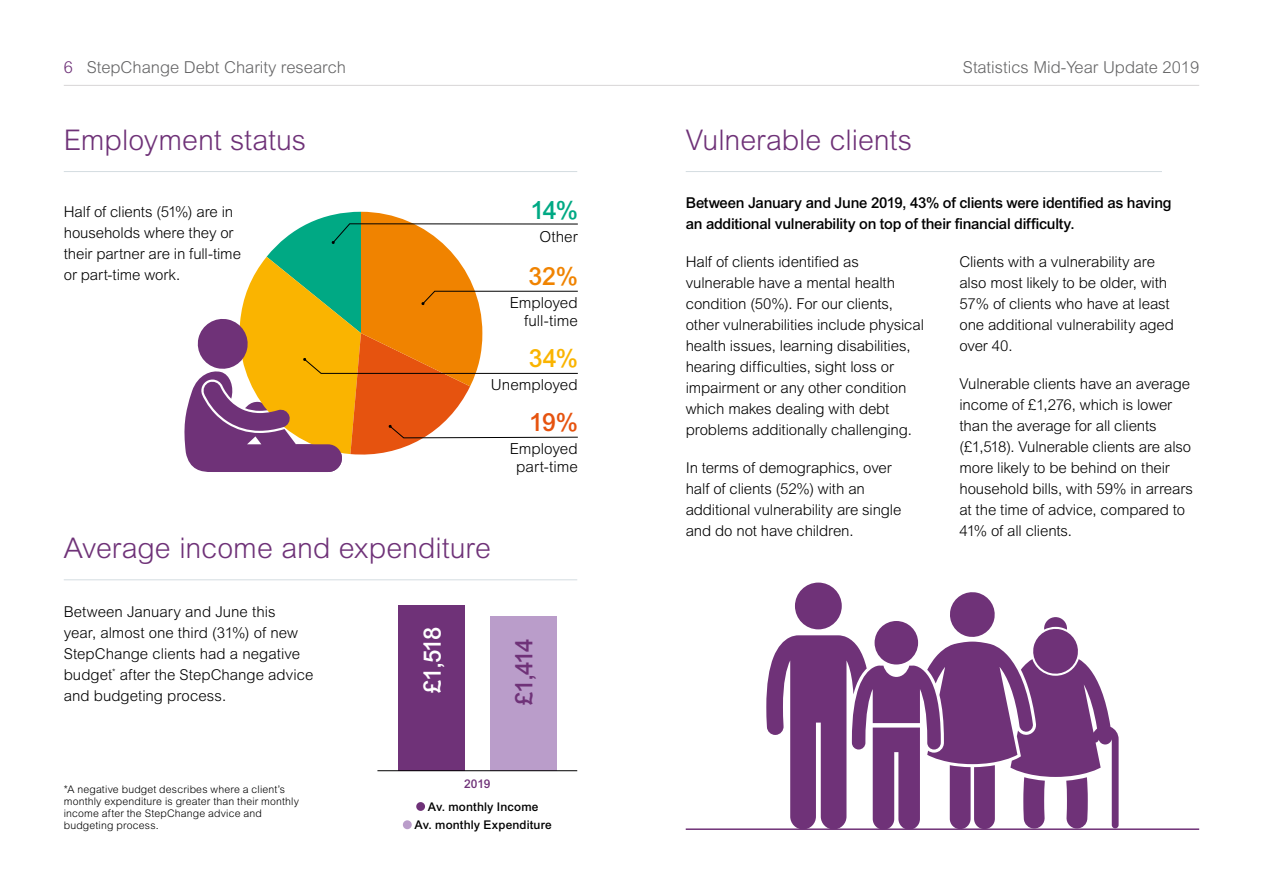
<style>
.page{position:relative;width:1263px;height:893px;background:#fff}
.page>*{position:absolute;margin:0;border:0;box-sizing:border-box;transform-origin:0 0}
.t1{font:300 28.5px "Arial";color:#6f3278}
.t2{font:500 25.05px "Arial";color:#f08300}
.t3{font:500 25.05px "Arial";color:#e6530f}
.t4{font:500 25.05px "Arial";color:#fab400}
.t5{font:500 25.05px "Arial";color:#00a984}
.t6{font:500 24px "Arial";color:#6f3278}
.t7{font:500 24px "Arial";color:#fff}
.t8{font:300 16.5px "Arial";color:#646465}
.t9{font:300 15.15px/18.5px "Arial";color:#000;text-align:right}
.t10{font:300 15px/21px "Arial";letter-spacing:-.01em;color:#000}
.t11{font:500 15px/21px "Arial";letter-spacing:-.015em;color:#000}
.t12{font:500 12px/18.3px "Arial";letter-spacing:.01em;color:#000;text-align:center}
.t13{font:500 12px "Arial";color:#6f3278}
.t14{font:300 10.5px/12px "Arial";letter-spacing:.015em;color:#000}
.s1{color:#6f3278}
</style>
<div class="page">
<hr style="left:64px;top:85px;width:1135px;height:1px;background:#dcdadb">
<hr style="left:64px;top:171px;width:513px;height:1px;background:#d4dce1">
<hr style="left:64px;top:579px;width:513px;height:1px;background:#d4dce1">
<hr style="left:686px;top:171px;width:476px;height:1px;background:#d4dce1">
<div style="left:795px;top:583px;width:47px;height:46px;background:#6f3278;border-radius:50%"></div>
<svg style="left:766px;top:590px;width:352px;height:238px"></svg>
<div style="left:416px;top:802px;width:9px;height:9px;background:#6f3278;border-radius:50%"></div>
<div style="left:403px;top:820px;width:9px;height:9px;background:#ba9dca;border-radius:50%"></div>
<div style="left:490px;top:617px;width:67px;height:154px;background:#ba9dca"></div>
<div style="left:398px;top:605px;width:67px;height:166px;background:#6f3278"></div>
<hr style="left:377px;top:770px;width:200px;height:1px;background:#000">
<svg style="left:184px;top:212px;width:394px;height:260px"></svg>
<hr style="left:686px;top:828px;width:513px;height:2px;background:#6f3278">
<p class="t8" style="left:64px;top:57px;width:284px"><span class="s1">6</span> StepChange Debt Charity research</p>
<p class="t8" style="left:963px;top:57px;width:238px">Statistics Mid-Year Update 2019</p>
<h1 class="t1" style="left:64px;top:124px;width:244px">Employment status</h1>
<p class="t10" style="left:64px;top:201px;width:179px">Half of clients (51%) are in households where they or their partner are in full-time or part-time work.</p>
<h2 class="t5" style="left:530px;top:195px;width:49px">14%</h2>
<p class="t9" style="left:539px;top:227px;width:40px">Other</p>
<h2 class="t2" style="left:528px;top:261px;width:51px">32%</h2>
<p class="t9" style="left:510px;top:293px;width:70px">Employed full-time</p>
<h2 class="t4" style="left:529px;top:343px;width:51px">34%</h2>
<p class="t9" style="left:491px;top:375px;width:88px">Unemployed</p>
<h2 class="t3" style="left:529px;top:407px;width:50px">19%</h2>
<p class="t9" style="left:510px;top:439px;width:70px;text-align:center">Employed part-time</p>
<h1 class="t1" style="left:64px;top:532px;width:429px">Average income and expenditure</h1>
<p class="t10" style="left:64px;top:601px;width:251px">Between January and June this<br>year, almost one third (31%) of new<br>StepChange clients had a negative budget<sup>*</sup> after the StepChange advice and budgeting process.</p>
<h3 class="t7" style="left:418px;top:693px;width:68px;rotate:-90deg">£1,518</h3>
<h3 class="t6" style="left:510px;top:705px;width:68px;rotate:-90deg">£1,414</h3>
<p class="t14" style="left:64px;top:783px;width:237px">*A negative budget describes where a client’s monthly expenditure is greater than their monthly income after the StepChange advice and budgeting process.</p>
<p class="t13" style="left:464px;top:777px;width:28px">2019</p>
<p class="t12" style="left:415px;top:797px;width:139px">Av. monthly Income<br>Av. monthly Expenditure</p>
<h1 class="t1" style="left:686px;top:124px;width:228px">Vulnerable clients</h1>
<p class="t11" style="left:686px;top:192px;width:487px">Between January and June 2019, 43% of clients were identified as having an additional vulnerability on top of their financial difficulty.</p>
<p class="t10" style="left:686px;top:252px;width:240px">Half of clients identified as vulnerable have a mental health condition (50%). For our clients, other vulnerabilities include physical health issues, learning disabilities, hearing difficulties, sight loss or impairment or any other condition which makes dealing with debt problems additionally challenging.</p>
<p class="t10" style="left:686px;top:458px;width:217px">In terms of demographics, over half of clients (52%) with an additional vulnerability are single and do not have children.</p>
<p class="t10" style="left:959px;top:252px;width:216px">Clients with a vulnerability are also most likely to be older, with<br>57% of clients who have at least one additional vulnerability aged over 40.</p>
<p class="t10" style="left:959px;top:374px;width:235px">Vulnerable clients have an average income of £1,276, which is lower than the average for all clients (£1,518). Vulnerable clients are also more likely to be behind on their household bills, with 59% in arrears at the time of advice, compared to<br>41% of all clients.</p>
</div>
